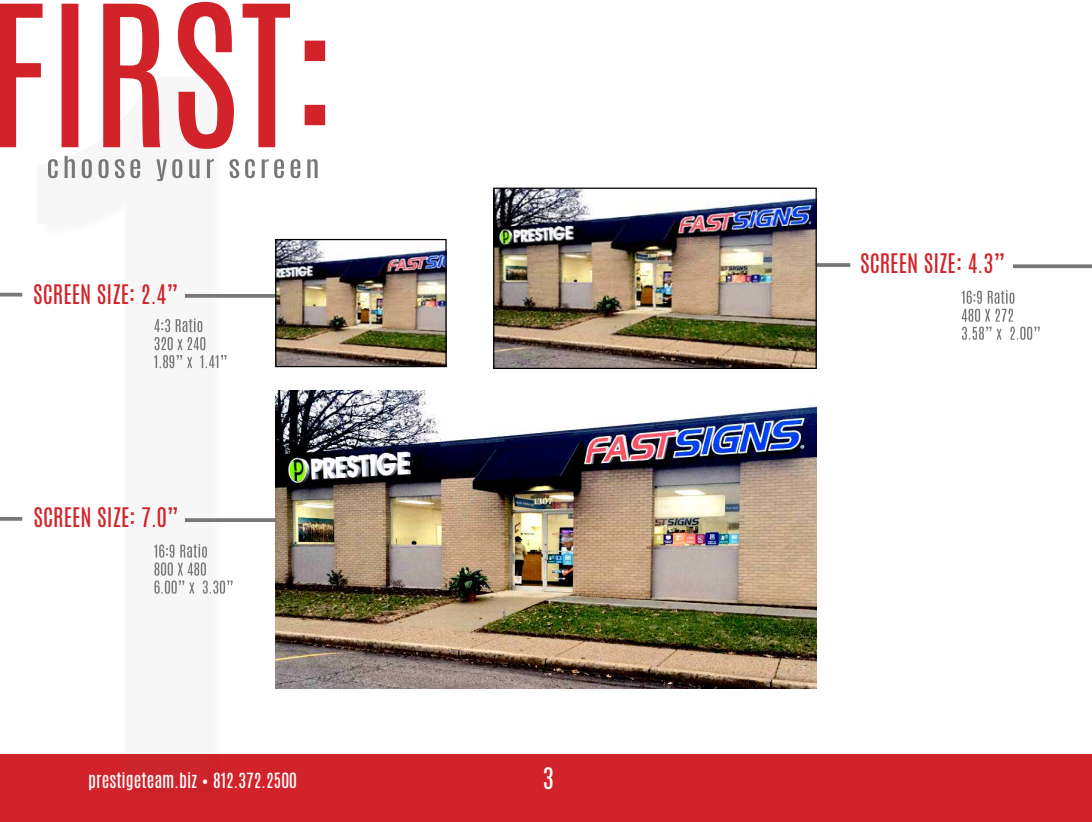
<style>
.page{position:relative;width:1092px;height:822px;background:#fff}
.page>*{position:absolute;margin:0;border:0;box-sizing:border-box;transform-origin:0 0}
.t1{font:25px "Antonio";color:#fff}
.t2{font:22.5px "Antonio";color:#d2232a}
.t3{font:17.5px "Antonio";color:#fff}
</style>
<div class="page">
<div style="left:0;top:754px;width:1091px;height:67px;background:#d2232a"></div>
<div style="left:39px;top:78px;width:185px;height:725px;background:#000;opacity:.75"></div>
<svg style="left:39px;top:149px;width:169px;height:638px"></svg>
<svg style="left:0;top:2px;width:325px;height:147px"></svg>
<svg style="left:48px;top:156px;width:269px;height:25px"></svg>
<svg style="left:154px;top:318px;width:72px;height:50px"></svg>
<svg style="left:154px;top:544px;width:79px;height:49px"></svg>
<svg style="left:961px;top:290px;width:78px;height:50px"></svg>
<svg style="left:0;top:292px;width:22px;height:4px"></svg>
<hr style="left:185px;top:294px;width:90px;height:3px;background:#757779">
<hr style="left:0;top:517px;width:22px;height:3px;background:#757779">
<svg style="left:185px;top:518px;width:90px;height:4px"></svg>
<svg style="left:816px;top:263px;width:34px;height:4px"></svg>
<svg style="left:1013px;top:264px;width:78px;height:4px"></svg>
<img style="left:495px;top:189px;width:319px;height:178px">
<div style="left:493px;top:187px;width:323px;height:182px;border:1px solid #000"></div>
<img style="left:277px;top:241px;width:167px;height:124px">
<div style="left:275px;top:239px;width:171px;height:128px;border:1px solid #000"></div>
<img style="left:275px;top:390px;width:541px;height:298px">
<p class="t2" style="left:33px;top:278px;width:146px">SCREEN SIZE: 2.4”</p>
<p class="t2" style="left:34px;top:500px;width:147px">SCREEN SIZE: 7.0”</p>
<p class="t3" style="left:88px;top:766px;width:210px">prestigeteam.biz • 812.372.2500</p>
<p class="t1" style="left:543px;top:760px;width:13px">3</p>
<p class="t2" style="left:860px;top:247px;width:147px">SCREEN SIZE: 4.3”</p>
</div>
